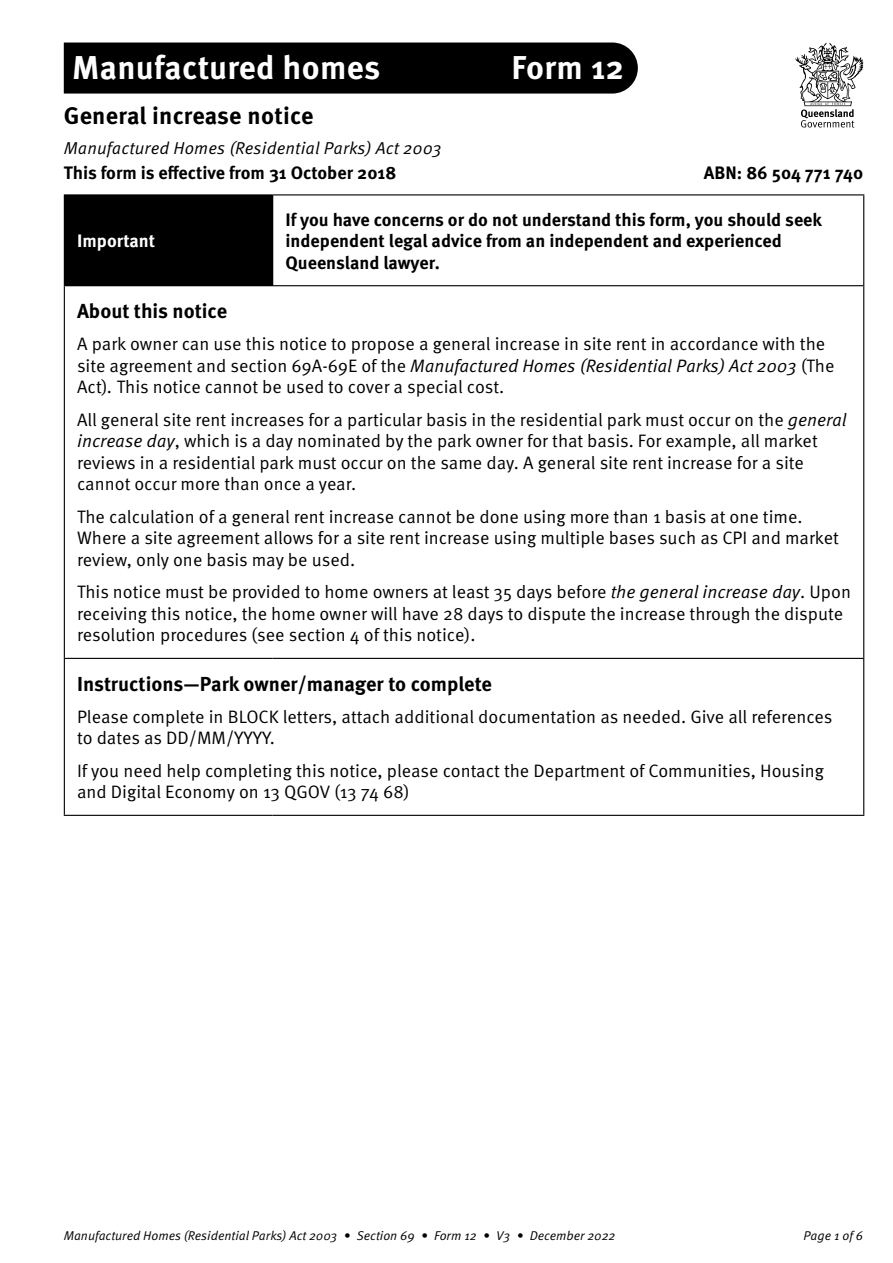
<style>
.page{position:relative;width:893px;height:1263px;background:#fff}
.page>*{position:absolute;margin:0;border:0;box-sizing:border-box;transform-origin:0 0}
.Heading_in_a_box__H1{font:700 33px "Meta Pro";letter-spacing:.01em;color:#fff}
.Home_owners_info__H2{font:700 24px "Meta Pro";letter-spacing:.01em;color:#000}
.Headings_-_lev_1__H4{font:700 20.25px "Meta Pro";color:#000}
.Body__P{font:18px/21.6px "Meta Pro Norm";color:#000}
.Body__P-2{font:700 18px/21.6px "Meta Pro";color:#000}
.Effective_date_and_A{font:700 18px "Meta Pro";color:#000}
.Headings_-_white__H3{font:700 18px "Meta Pro";color:#fff}
.Act__H3{font:17.25px "Meta Pro Norm Ita";letter-spacing:.01em;color:#000}
.t1{font:12.75px "Meta Pro Norm Ita";color:#000}
.s1{font-family:"Meta Pro Norm Ita"}
</style>
<div class="page">
<div style="left:64px;top:195px;width:209px;height:91px;background:#000"></div>
<hr style="left:863px;top:195px;width:1px;height:90px;background:#000">
<hr style="left:273px;top:285px;width:591px;height:1px;background:#000">
<hr style="left:863px;top:286px;width:1px;height:372px;background:#000">
<hr style="left:64px;top:658px;width:209px;height:1px;background:#000">
<hr style="left:273px;top:658px;width:591px;height:1px;background:#000">
<hr style="left:863px;top:659px;width:1px;height:156px;background:#000">
<hr style="left:64px;top:194px;width:209px;height:1px;background:#000">
<hr style="left:273px;top:194px;width:591px;height:1px;background:#000">
<hr style="left:64px;top:286px;width:1px;height:372px;background:#000">
<hr style="left:64px;top:659px;width:1px;height:156px;background:#000">
<hr style="left:64px;top:815px;width:209px;height:1px;background:#000">
<hr style="left:273px;top:815px;width:591px;height:1px;background:#000">
<div style="left:64px;top:43px;width:574px;height:51px;background:#000"></div>
<svg style="left:795px;top:43px;width:68px;height:85px"></svg>
<h1 class="Heading_in_a_box__H1" style="left:72px;top:42px;width:309px">Manufactured homes</h1>
<h1 class="Heading_in_a_box__H1" style="left:511px;top:42px;width:114px">Form 12</h1>
<h2 class="Home_owners_info__H2" style="left:64px;top:97px;width:251px">General increase notice</h2>
<h3 class="Act__H3" style="left:64px;top:135px;width:379px">Manufactured Homes (Residential Parks) Act 2003</h3>
<h6 class="Effective_date_and_A" style="left:64px;top:159px;width:334px">This form is effective from 31 October 2018</h6>
<h6 class="Effective_date_and_A" style="left:704px;top:159px;width:161px">ABN: 86 504 771 740</h6>
<h3 class="Headings_-_white__H3" style="left:77px;top:227px;width:80px">Important</h3>
<p class="Body__P-2" style="left:285px;top:207px;width:538px">If you have concerns or do not understand this form, you should seek independent legal advice from an independent and experienced<br>Queensland lawyer.</p>
<h4 class="Headings_-_lev_1__H4" style="left:77px;top:295px;width:152px">About this notice</h4>
<p class="Body__P" style="left:77px;top:332px;width:759px">A park owner can use this notice to propose a general increase in site rent in accordance with the site agreement and section 69A-69E of the <span class="s1">Manufactured Homes (Residential Parks) Act 2003</span> (The<br>Act)<span class="s1">.</span> This notice cannot be used to cover a special cost.</p>
<p class="Body__P" style="left:77px;top:407px;width:771px">All general site rent increases for a particular basis in the residential park must occur on the <span class="s1">general increase day</span>, which is a day nominated by the park owner for that basis. For example, all market reviews in a residential park must occur on the same day. A general site rent increase for a site cannot occur more than once a year.</p>
<p class="Body__P" style="left:77px;top:504px;width:763px">The calculation of a general rent increase cannot be done using more than 1 basis at one time.<br>Where a site agreement allows for a site rent increase using multiple bases such as CPI and market review, only one basis may be used.</p>
<p class="Body__P" style="left:77px;top:580px;width:775px">This notice must be provided to home owners at least 35 days before <span class="s1">the general increase day</span>. Upon receiving this notice, the home owner will have 28 days to dispute the increase through the dispute resolution procedures (see section 4 of this notice).</p>
<h4 class="Headings_-_lev_1__H4" style="left:77px;top:668px;width:416px">Instructions—Park owner/manager to complete</h4>
<p class="Body__P" style="left:77px;top:705px;width:757px">Please complete in BLOCK letters, attach additional documentation as needed. Give all references to dates as DD/MM/YYYY.</p>
<p class="Body__P" style="left:77px;top:758px;width:749px">If you need help completing this notice, please contact the Department of Communities, Housing and Digital Economy on 13 QGOV (13 74 68)</p>
<p class="t1" style="left:64px;top:1226px;width:553px">Manufactured Homes (Residential Parks) Act 2003 • Section 69 • Form 12 • V3 • December 2022</p>
<p class="t1" style="left:804px;top:1226px;width:61px">Page 1 of 6</p>
</div>
